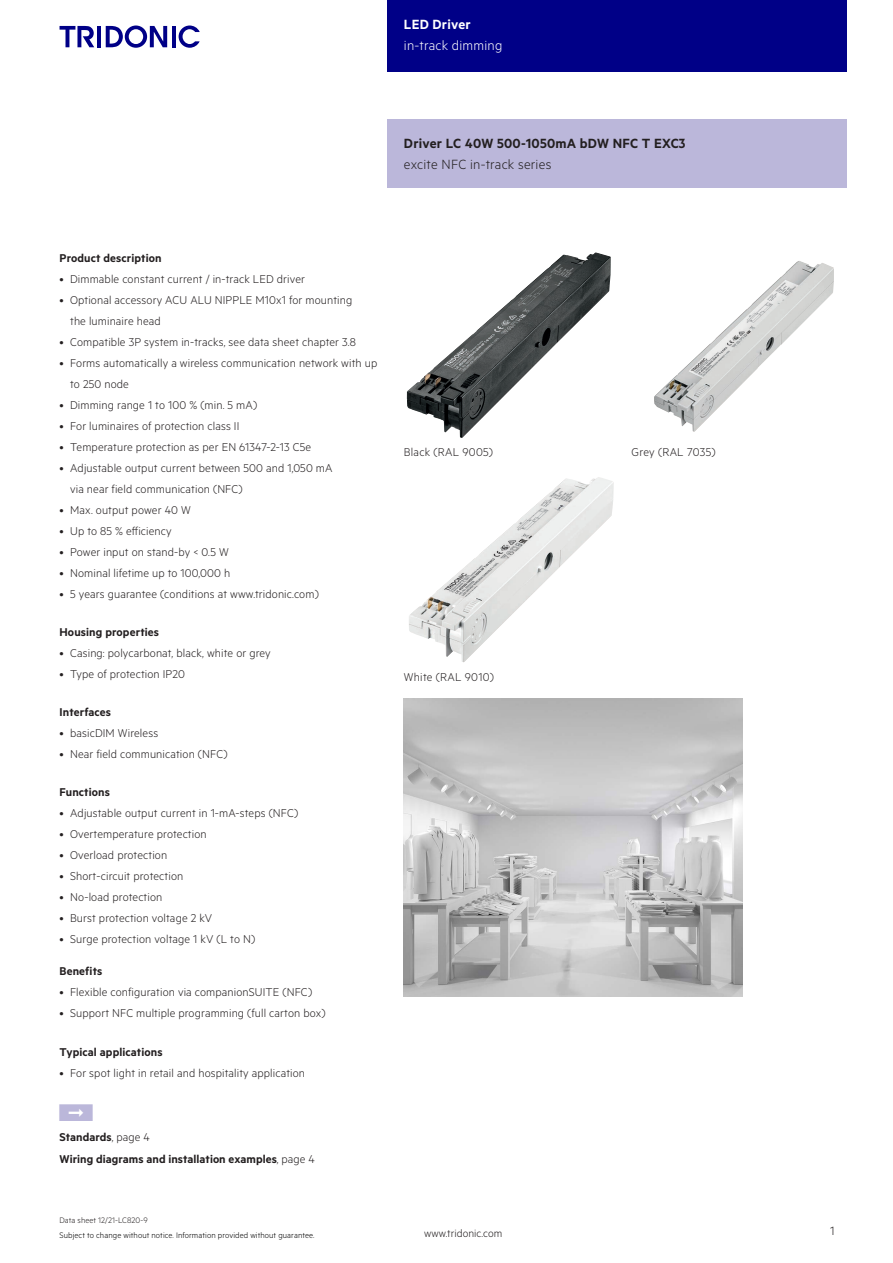
<style>
.page{position:relative;width:893px;height:1263px;background:#fff}
.page>*{position:absolute;margin:0;border:0;box-sizing:border-box;transform-origin:0 0}
.t1{font:15px "Tridonic Metric Print Semi";letter-spacing:.015em;color:#231f20}
.t2{font:15px "Tridonic Metric Print Light";letter-spacing:.015em;color:#231f20}
.t3{font:15px "Tridonic Metric Print Light";letter-spacing:.015em;color:#fff}
.t4{font:15px "Tridonic Metric Print Semi";letter-spacing:.015em;color:#fff}
.t5{font:13.5px "Tridonic Metric Print Light";color:#231f20}
.t6{font:12.75px/21px "Tridonic Metric Print Light";letter-spacing:.01em;color:#231f20}
.t7{font:12.75px/21.3px "Tridonic Metric Print Semi";letter-spacing:.01em;color:#231f20}
.t8{font:12px "Tridonic Metric Print Light";letter-spacing:.005em;color:#231f20}
.t9{font:9px "Tridonic Metric Print Light";letter-spacing:.01em;color:#000}
.t10{font:9px "Tridonic Metric Print Light";letter-spacing:.005em;color:#231f20}
.s1{font-family:"Tridonic Metric Print Light"}
</style>
<div class="page">
<div style="left:387px;top:0;width:459px;height:72px;background:#000087"></div>
<hr style="left:97px;top:26px;width:4px;height:21px;background:#000087">
<svg style="left:106px;top:26px;width:61px;height:22px"></svg>
<hr style="left:172px;top:26px;width:3px;height:21px;background:#000087">
<svg style="left:179px;top:26px;width:21px;height:22px"></svg>
<svg style="left:60px;top:26px;width:34px;height:21px"></svg>
<div style="left:387px;top:119px;width:459px;height:68px;background:#bbb7da"></div>
<img style="left:407px;top:252px;width:204px;height:186px">
<img style="left:654px;top:261px;width:180px;height:171px">
<img style="left:409px;top:477px;width:205px;height:185px">
<img style="left:404px;top:698px;width:339px;height:298px">
<p class="t4" style="left:404px;top:15px;width:68px">LED Driver</p>
<p class="t3" style="left:404px;top:37px;width:100px">in-track dimming</p>
<p class="t1" style="left:404px;top:134px;width:283px">Driver LC 40W 500-1050mA bDW NFC T EXC3</p>
<p class="t2" style="left:404px;top:156px;width:149px">excite NFC in-track series</p>
<p class="t7" style="left:60px;top:247px;width:104px">Product description</p>
<p class="t6" style="left:60px;top:268px;width:247px">• Dimmable constant current / in-track LED driver</p>
<p class="t6" style="left:70px;top:289px;width:284px;text-indent:-11px">• Optional accessory ACU ALU NIPPLE M10x1 for mounting the luminaire head</p>
<p class="t6" style="left:60px;top:331px;width:298px">• Compatible 3P system in-tracks, see data sheet chapter 3.8</p>
<p class="t6" style="left:70px;top:352px;width:309px;text-indent:-11px">• Forms automatically a wireless communication network with up to 250 node</p>
<p class="t6" style="left:60px;top:394px;width:199px">• Dimming range 1 to 100 % (min. 5 mA)</p>
<p class="t6" style="left:60px;top:415px;width:181px">• For luminaires of protection class II</p>
<p class="t6" style="left:60px;top:436px;width:253px">• Temperature protection as per EN 61347-2-13 C5e</p>
<p class="t6" style="left:70px;top:457px;width:264px;text-indent:-11px">• Adjustable output current between 500 and 1,050 mA via near field communication (NFC)</p>
<p class="t6" style="left:60px;top:499px;width:133px">• Max. output power 40 W</p>
<p class="t6" style="left:60px;top:520px;width:114px">• Up to 85 % efficiency</p>
<p class="t6" style="left:60px;top:541px;width:171px">• Power input on stand-by &lt; 0.5 W</p>
<p class="t6" style="left:60px;top:562px;width:172px">• Nominal lifetime up to 100,000 h</p>
<p class="t6" style="left:60px;top:583px;width:261px">• 5 years guarantee (conditions at www.tridonic.com)</p>
<p class="t7" style="left:60px;top:621px;width:101px">Housing properties</p>
<p class="t6" style="left:60px;top:642px;width:213px">• Casing: polycarbonat, black, white or grey</p>
<p class="t6" style="left:60px;top:663px;width:127px">• Type of protection IP20</p>
<p class="t7" style="left:60px;top:701px;width:53px">Interfaces</p>
<p class="t6" style="left:60px;top:722px;width:100px">• basicDIM Wireless</p>
<p class="t6" style="left:60px;top:743px;width:170px">• Near field communication (NFC)</p>
<p class="t7" style="left:60px;top:781px;width:52px">Functions</p>
<p class="t6" style="left:60px;top:802px;width:240px">• Adjustable output current in 1-mA-steps (NFC)</p>
<p class="t6" style="left:60px;top:823px;width:149px">• Overtemperature protection</p>
<p class="t6" style="left:60px;top:844px;width:109px">• Overload protection</p>
<p class="t6" style="left:60px;top:865px;width:125px">• Short-circuit protection</p>
<p class="t6" style="left:60px;top:886px;width:104px">• No-load protection</p>
<p class="t6" style="left:60px;top:907px;width:154px">• Burst protection voltage 2 kV</p>
<p class="t6" style="left:60px;top:928px;width:197px">• Surge protection voltage 1 kV (L to N)</p>
<p class="t7" style="left:60px;top:960px;width:44px">Benefits</p>
<p class="t6" style="left:60px;top:981px;width:254px">• Flexible configuration via companionSUITE (NFC)</p>
<p class="t6" style="left:60px;top:1002px;width:268px">• Support NFC multiple programming (full carton box)</p>
<p class="t7" style="left:60px;top:1041px;width:105px">Typical applications</p>
<p class="t6" style="left:60px;top:1062px;width:247px">• For spot light in retail and hospitality application</p>
<p class="t7" style="left:60px;top:1126px;width:257px">Standards<span class="s1">, page 4<br></span>Wiring diagrams and installation examples<span class="s1">, page 4</span></p>
<p class="t10" style="left:60px;top:1215px;width:90px">Data sheet 12/21-LC820-9</p>
<p class="t9" style="left:60px;top:1229px;width:257px">Subject to change without notice. Information provided without guarantee.</p>
<p class="t6" style="left:404px;top:441px;width:91px">Black (RAL 9005)</p>
<p class="t6" style="left:632px;top:441px;width:86px">Grey (RAL 7035)</p>
<p class="t6" style="left:404px;top:666px;width:92px">White (RAL 9010)</p>
<p class="t8" style="left:424px;top:1227px;width:80px">www.tridonic.com</p>
<p class="t5" style="left:830px;top:1223px;width:6px">1</p>
</div>
